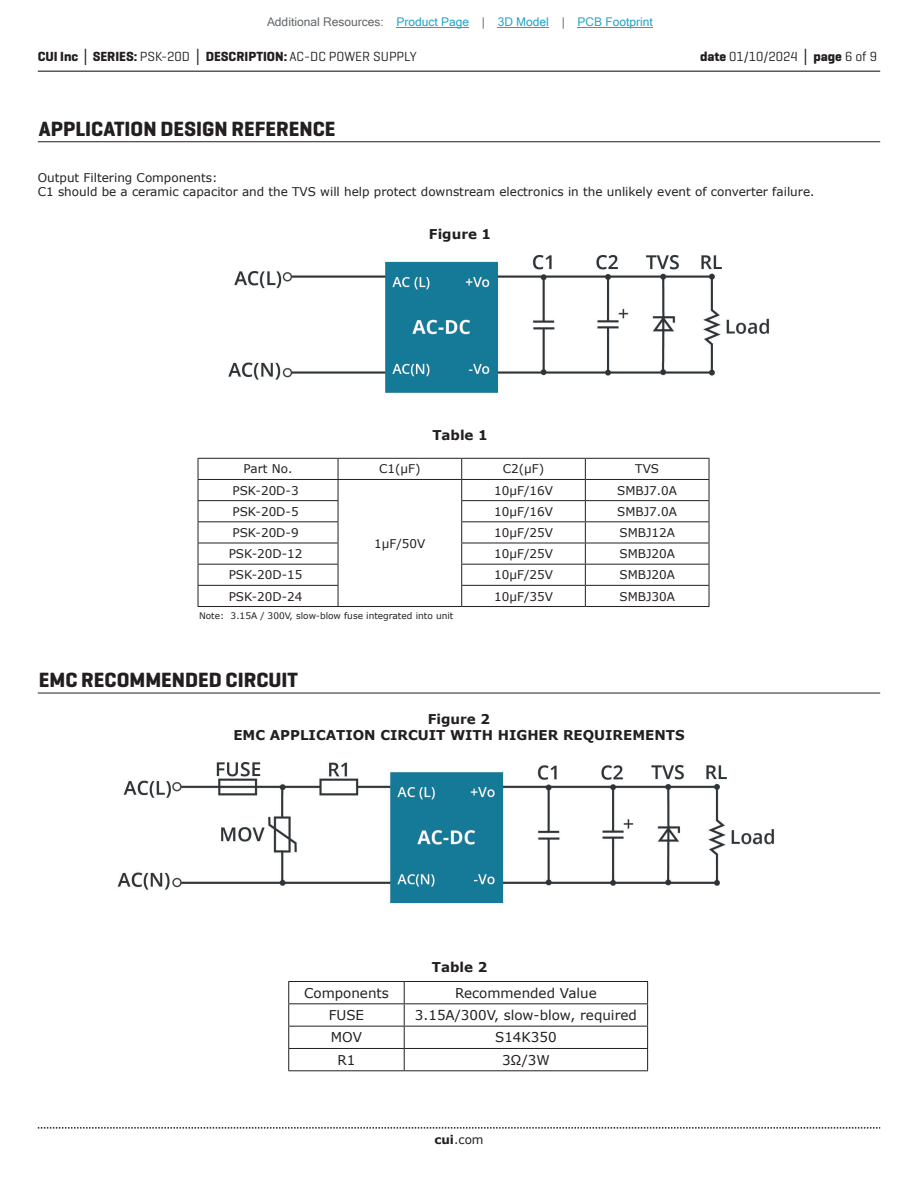
<style>
.page{position:relative;width:918px;height:1188px;background:#fff}
.page>*{position:absolute;margin:0;border:0;box-sizing:border-box;transform-origin:0 0}
.t1{font:700 21px "Geogrotesque";color:#231f20}
.t2{font:13.5px "Verdana";color:#231f20}
.t3{font:700 13.5px/16.2px "Verdana";color:#231f20;text-align:center}
.t4{font:700 13.5px "Geogrotesque";color:#231f20}
.t5{font:13.5px "Geogrotesque";color:#231f20}
.t6{font:12px/14.4px "Verdana";color:#231f20}
.t7{font:12px "Microsoft Sans Serif";color:#23a4c6}
.t8{font:9px "Verdana";color:#231f20}
.s1{color:#63676b}
.s2{font-family:"Verdana"}
.s3{font-weight:400}
.s4{font-weight:700}
.s5{font-family:"Verdana";font-weight:700}
</style>
<div class="page">
<hr style="left:38px;top:71px;width:842px;height:1px;background:#231f20">
<svg style="left:38px;top:1127px;width:842px;height:2px"></svg>
<hr style="left:38px;top:141px;width:842px;height:1px;background:#231f20">
<hr style="left:198px;top:458px;width:140px;height:1px;background:#231f20">
<hr style="left:338px;top:458px;width:124px;height:1px;background:#231f20">
<hr style="left:462px;top:458px;width:123px;height:1px;background:#231f20">
<hr style="left:585px;top:458px;width:124px;height:1px;background:#231f20">
<hr style="left:198px;top:479px;width:140px;height:1px;background:#231f20">
<hr style="left:338px;top:479px;width:124px;height:1px;background:#231f20">
<hr style="left:462px;top:479px;width:123px;height:1px;background:#231f20">
<hr style="left:585px;top:479px;width:124px;height:1px;background:#231f20">
<hr style="left:461px;top:500px;width:124px;height:1px;background:#231f20">
<hr style="left:585px;top:500px;width:124px;height:1px;background:#231f20">
<hr style="left:461px;top:521px;width:124px;height:1px;background:#231f20">
<hr style="left:585px;top:521px;width:124px;height:1px;background:#231f20">
<hr style="left:461px;top:543px;width:124px;height:1px;background:#231f20">
<hr style="left:585px;top:543px;width:124px;height:1px;background:#231f20">
<hr style="left:461px;top:564px;width:124px;height:1px;background:#231f20">
<hr style="left:585px;top:564px;width:124px;height:1px;background:#231f20">
<svg style="left:338px;top:459px;width:1px;height:147px"></svg>
<hr style="left:461px;top:585px;width:124px;height:1px;background:#231f20">
<svg style="left:461px;top:459px;width:1px;height:147px"></svg>
<hr style="left:585px;top:585px;width:124px;height:1px;background:#231f20">
<svg style="left:585px;top:459px;width:1px;height:147px"></svg>
<svg style="left:709px;top:459px;width:1px;height:147px"></svg>
<hr style="left:338px;top:606px;width:124px;height:1px;background:#231f20">
<hr style="left:462px;top:606px;width:123px;height:1px;background:#231f20">
<hr style="left:585px;top:606px;width:124px;height:1px;background:#231f20">
<hr style="left:198px;top:500px;width:140px;height:1px;background:#231f20">
<hr style="left:198px;top:521px;width:140px;height:1px;background:#231f20">
<hr style="left:198px;top:543px;width:140px;height:1px;background:#231f20">
<hr style="left:198px;top:564px;width:140px;height:1px;background:#231f20">
<hr style="left:198px;top:585px;width:140px;height:1px;background:#231f20">
<svg style="left:198px;top:459px;width:1px;height:147px"></svg>
<hr style="left:198px;top:606px;width:140px;height:1px;background:#231f20">
<hr style="left:288px;top:981px;width:116px;height:1px;background:#231f20">
<hr style="left:404px;top:981px;width:244px;height:1px;background:#231f20">
<hr style="left:288px;top:1003px;width:116px;height:1px;background:#231f20">
<hr style="left:404px;top:1003px;width:244px;height:1px;background:#231f20">
<hr style="left:288px;top:1026px;width:116px;height:1px;background:#231f20">
<hr style="left:404px;top:1026px;width:244px;height:1px;background:#231f20">
<hr style="left:288px;top:1048px;width:116px;height:1px;background:#231f20">
<svg style="left:288px;top:982px;width:1px;height:88px"></svg>
<hr style="left:404px;top:1048px;width:244px;height:1px;background:#231f20">
<svg style="left:404px;top:982px;width:1px;height:88px"></svg>
<svg style="left:647px;top:982px;width:1px;height:88px"></svg>
<hr style="left:288px;top:1070px;width:116px;height:1px;background:#231f20">
<hr style="left:404px;top:1070px;width:244px;height:1px;background:#231f20">
<hr style="left:38px;top:693px;width:842px;height:1px;background:#231f20">
<img style="left:228px;top:255px;width:542px;height:138px">
<img style="left:117px;top:762px;width:657px;height:142px">
<hr style="left:397px;top:27px;width:72px;height:1px;background:#23a4c6">
<hr style="left:498px;top:27px;width:51px;height:1px;background:#23a4c6">
<hr style="left:578px;top:27px;width:75px;height:1px;background:#23a4c6">
<p class="t7" style="left:267px;top:15px;width:387px"><span class="s1">Additional Resources:</span> Product Page <span class="s1">|</span> 3D Model <span class="s1">|</span> PCB Footprint</p>
<p class="t4" style="left:38px;top:48px;width:380px">CUI Inc <span class="s2">│</span> SERIES: <span class="s3">PSK-20D</span> <span class="s2">│</span> DESCRIPTION: <span class="s3">AC-DC POWER SUPPLY</span></p>
<p class="t5" style="left:700px;top:48px;width:179px"><span class="s4">date</span> 01/10/2024 <span class="s5">│</span> <span class="s4">page</span> 6 of 9</p>
<h1 class="t1" style="left:39px;top:116px;width:298px">APPLICATION DESIGN REFERENCE</h1>
<p class="t6" style="left:38px;top:170px;width:778px">Output Filtering Components:<br>C1 should be a ceramic capacitor and the TVS will help protect downstream electronics in the unlikely event of converter failure.</p>
<p class="t3" style="left:429px;top:226px;width:64px">Figure 1</p>
<p class="t3" style="left:432px;top:427px;width:57px">Table 1</p>
<p class="t6" style="left:244px;top:462px;width:50px">Part No.</p>
<p class="t6" style="left:379px;top:462px;width:43px">C1(µF)</p>
<p class="t6" style="left:503px;top:462px;width:43px">C2(µF)</p>
<p class="t6" style="left:635px;top:462px;width:25px">TVS</p>
<p class="t6" style="left:232px;top:483px;width:68px">PSK-20D-3</p>
<p class="t6" style="left:494px;top:483px;width:60px">10µF/16V</p>
<p class="t6" style="left:617px;top:483px;width:61px">SMBJ7.0A</p>
<p class="t6" style="left:232px;top:504px;width:68px">PSK-20D-5</p>
<p class="t6" style="left:494px;top:504px;width:60px">10µF/16V</p>
<p class="t6" style="left:617px;top:504px;width:61px">SMBJ7.0A</p>
<p class="t6" style="left:232px;top:525px;width:68px">PSK-20D-9</p>
<p class="t6" style="left:494px;top:525px;width:60px">10µF/25V</p>
<p class="t6" style="left:619px;top:525px;width:57px">SMBJ12A</p>
<p class="t6" style="left:229px;top:546px;width:75px">PSK-20D-12</p>
<p class="t6" style="left:494px;top:546px;width:60px">10µF/25V</p>
<p class="t6" style="left:619px;top:546px;width:57px">SMBJ20A</p>
<p class="t6" style="left:229px;top:568px;width:75px">PSK-20D-15</p>
<p class="t6" style="left:494px;top:568px;width:60px">10µF/25V</p>
<p class="t6" style="left:619px;top:568px;width:57px">SMBJ20A</p>
<p class="t6" style="left:229px;top:589px;width:75px">PSK-20D-24</p>
<p class="t6" style="left:494px;top:589px;width:60px">10µF/35V</p>
<p class="t6" style="left:619px;top:589px;width:57px">SMBJ30A</p>
<p class="t8" style="left:199px;top:610px;width:256px">Note: 3.15A / 300V, slow-blow fuse integrated into unit</p>
<p class="t6" style="left:374px;top:536px;width:53px">1µF/50V</p>
<h1 class="t1" style="left:39px;top:667px;width:261px">EMC RECOMMENDED CIRCUIT</h1>
<p class="t3" style="left:233px;top:711px;width:453px">Figure 2<br>EMC APPLICATION CIRCUIT WITH HIGHER REQUIREMENTS</p>
<p class="t3" style="left:432px;top:958px;width:57px">Table 2</p>
<p class="t2" style="left:304px;top:984px;width:86px">Components</p>
<p class="t2" style="left:455px;top:984px;width:143px">Recommended Value</p>
<p class="t2" style="left:329px;top:1006px;width:37px">FUSE</p>
<p class="t2" style="left:415px;top:1006px;width:223px">3.15A/300V, slow-blow, required</p>
<p class="t2" style="left:331px;top:1028px;width:33px">MOV</p>
<p class="t2" style="left:495px;top:1028px;width:63px">S14K350</p>
<p class="t2" style="left:337px;top:1051px;width:19px">R1</p>
<p class="t2" style="left:502px;top:1051px;width:49px">3Ω/3W</p>
<p class="t6" style="left:434px;top:1132px;width:51px"><span class="s4">cui</span>.com</p>
</div>
